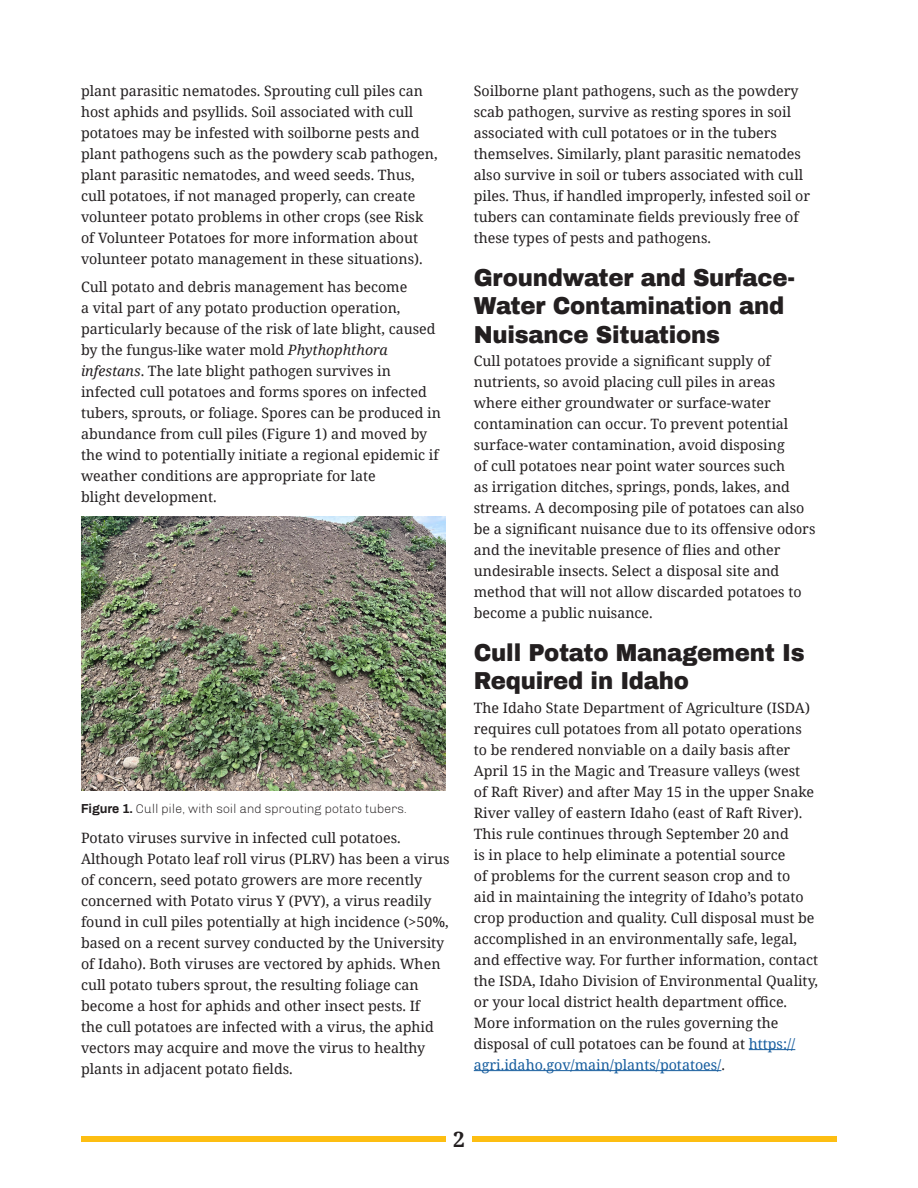
<style>
.page{position:relative;width:918px;height:1188px;background:#fff}
.page>*{position:absolute;margin:0;border:0;box-sizing:border-box;transform-origin:0 0}
.t1{font:900 24px/28.8px "Archivo";letter-spacing:-.01em;color:#231f20;scale:.95 1}
.t2{font:700 21px "Noto Serif";color:#231f20}
.t3{font:14.25px/21px "Noto Serif";color:#231f20}
.t4{font:300 12.75px "Chivo";letter-spacing:-.01em;color:#231f20}
.s1{font-style:italic}
.s2{font-family:"Archivo";font-weight:700}
.s3{color:#175d9e}
</style>
<div class="page">
<div style="left:81px;top:1137px;width:365px;height:5px;background:#fdbe12"></div>
<div style="left:472px;top:1137px;width:365px;height:5px;background:#fdbe12"></div>
<hr style="left:749px;top:1049px;width:46px;height:1px;background:#175d9e">
<hr style="left:474px;top:1070px;width:247px;height:1px;background:#175d9e">
<img style="left:81px;top:516px;width:365px;height:275px">
<p class="t3" style="left:81px;top:80px;width:358px">plant parasitic nematodes. Sprouting cull piles can host aphids and psyllids. Soil associated with cull potatoes may be infested with soilborne pests and plant pathogens such as the powdery scab pathogen, plant parasitic nematodes, and weed seeds. Thus, cull potatoes, if not managed properly, can create volunteer potato problems in other crops (see Risk of Volunteer Potatoes for more information about volunteer potato management in these situations).</p>
<p class="t3" style="left:81px;top:276px;width:361px">Cull potato and debris management has become<br>a vital part of any potato production operation, particularly because of the risk of late blight, caused by the fungus-like water mold <span class="s1">Phythophthora infestans</span>. The late blight pathogen survives in infected cull potatoes and forms spores on infected tubers, sprouts, or foliage. Spores can be produced in abundance from cull piles (Figure 1) and moved by the wind to potentially initiate a regional epidemic if weather conditions are appropriate for late<br>blight development.</p>
<p class="t4" style="left:81px;top:801px;width:328px"><span class="s2">Figure 1.</span> Cull pile, with soil and sprouting potato tubers.</p>
<p class="t3" style="left:81px;top:826px;width:370px">Potato viruses survive in infected cull potatoes.<br>Although Potato leaf roll virus (PLRV) has been a virus of concern, seed potato growers are more recently concerned with Potato virus Y (PVY), a virus readily found in cull piles potentially at high incidence (&gt;50%, based on a recent survey conducted by the University of Idaho). Both viruses are vectored by aphids. When cull potato tubers sprout, the resulting foliage can become a host for aphids and other insect pests. If<br>the cull potatoes are infected with a virus, the aphid vectors may acquire and move the virus to healthy plants in adjacent potato fields.</p>
<p class="t3" style="left:474px;top:80px;width:338px">Soilborne plant pathogens, such as the powdery scab pathogen, survive as resting spores in soil associated with cull potatoes or in the tubers themselves. Similarly, plant parasitic nematodes also survive in soil or tubers associated with cull piles. Thus, if handled improperly, infested soil or tubers can contaminate fields previously free of these types of pests and pathogens.</p>
<h1 class="t1" style="left:474px;top:263px;width:340px">Groundwater and Surface-<br>Water Contamination and<br>Nuisance Situations</h1>
<p class="t3" style="left:474px;top:350px;width:343px">Cull potatoes provide a significant supply of nutrients, so avoid placing cull piles in areas where either groundwater or surface-water contamination can occur. To prevent potential surface-water contamination, avoid disposing<br>of cull potatoes near point water sources such<br>as irrigation ditches, springs, ponds, lakes, and streams. A decomposing pile of potatoes can also be a significant nuisance due to its offensive odors and the inevitable presence of flies and other undesirable insects. Select a disposal site and method that will not allow discarded potatoes to become a public nuisance.</p>
<h1 class="t1" style="left:474px;top:638px;width:350px">Cull Potato Management Is<br>Required in Idaho</h1>
<p class="t3" style="left:474px;top:696px;width:346px">The Idaho State Department of Agriculture (ISDA) requires cull potatoes from all potato operations to be rendered nonviable on a daily basis after April 15 in the Magic and Treasure valleys (west<br>of Raft River) and after May 15 in the upper Snake River valley of eastern Idaho (east of Raft River).<br>This rule continues through September 20 and<br>is in place to help eliminate a potential source<br>of problems for the current season crop and to<br>aid in maintaining the integrity of Idaho’s potato crop production and quality. Cull disposal must be accomplished in an environmentally safe, legal, and effective way. For further information, contact the ISDA, Idaho Division of Environmental Quality, or your local district health department office.<br>More information on the rules governing the disposal of cull potatoes can be found at <span class="s3">https:// agri.idaho.gov/main/plants/potatoes/</span>.</p>
<h2 class="t2" style="left:453px;top:1124px;width:13px">2</h2>
</div>
